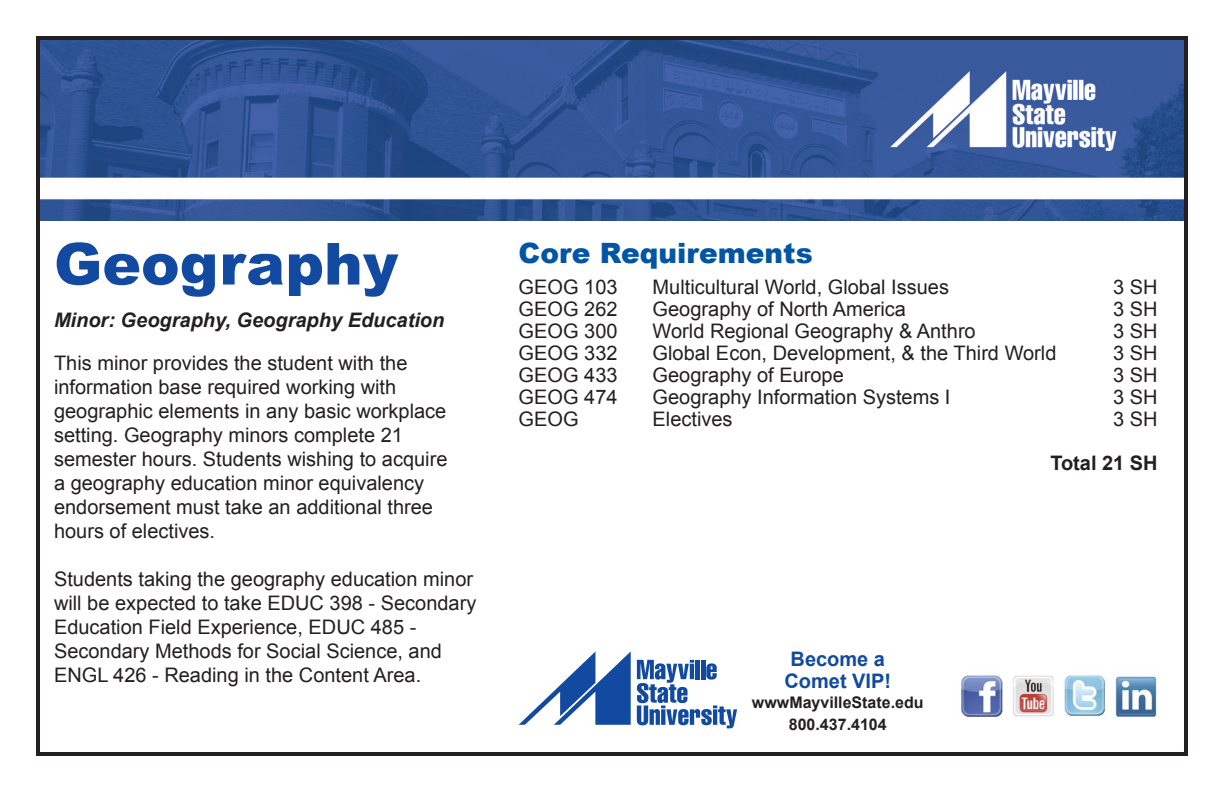
<style>
.page{position:relative;width:1224px;height:792px;background:#fff}
.page>*{position:absolute;margin:0;border:0;box-sizing:border-box;transform-origin:0 0}
.t1{font:900 58px "Arial";color:#114aa0}
.t2{font:900 28px "Arial";color:#0055a4}
.t3{font:20px/24px "Arial";color:#231f20}
.t4{font:italic 700 20px "Arial";color:#231f20}
.t5{font:700 20px/22px "Arial";color:#114aa0;text-align:center}
.t6{font:700 20px "Arial";color:#231f20}
.t7{font:700 16px/22px "Arial";color:#231f20;text-align:center}
.s1{color:#fff}
</style>
<div class="page">
<img style="left:41px;top:41px;width:1142px;height:180px">
<div style="left:36px;top:36px;width:1152px;height:720px;border:4px solid #231f20"></div>
<img style="left:961px;top:675px;width:196px;height:43px">
<svg style="left:519px;top:651px;width:112px;height:74px"></svg>
<svg style="left:637px;top:660px;width:100px;height:68px"></svg>
<h1 class="t1" style="left:54px;top:222px;width:365px">Geography<span class="s1">-</span></h1>
<h2 class="t2" style="left:519px;top:233px;width:296px">Core Requirements</h2>
<p class="t4" style="left:54px;top:306px;width:392px">Minor: Geography, Geography Education</p>
<p class="t3" style="left:519px;top:275px;width:100px">GEOG 103</p>
<p class="t3" style="left:653px;top:275px;width:298px">Multicultural World, Global Issues</p>
<p class="t3" style="left:1113px;top:275px;width:46px">3 SH</p>
<p class="t3" style="left:519px;top:297px;width:100px">GEOG 262</p>
<p class="t3" style="left:653px;top:297px;width:255px">Geography of North America</p>
<p class="t3" style="left:1113px;top:297px;width:46px">3 SH</p>
<p class="t3" style="left:519px;top:319px;width:100px">GEOG 300</p>
<p class="t3" style="left:653px;top:319px;width:325px">World Regional Geography &amp; Anthro</p>
<p class="t3" style="left:1113px;top:319px;width:46px">3 SH</p>
<p class="t3" style="left:519px;top:341px;width:100px">GEOG 332</p>
<p class="t3" style="left:653px;top:341px;width:405px">Global Econ, Development, &amp; the Third World</p>
<p class="t3" style="left:1113px;top:341px;width:46px">3 SH</p>
<p class="t3" style="left:519px;top:363px;width:100px">GEOG 433</p>
<p class="t3" style="left:653px;top:363px;width:193px">Geography of Europe</p>
<p class="t3" style="left:1113px;top:363px;width:46px">3 SH</p>
<p class="t3" style="left:519px;top:385px;width:100px">GEOG 474</p>
<p class="t3" style="left:653px;top:385px;width:299px">Geography Information Systems I</p>
<p class="t3" style="left:1113px;top:385px;width:46px">3 SH</p>
<p class="t3" style="left:519px;top:407px;width:62px">GEOG</p>
<p class="t3" style="left:653px;top:407px;width:82px">Electives</p>
<p class="t3" style="left:1113px;top:407px;width:46px">3 SH</p>
<p class="t6" style="left:1050px;top:449px;width:109px">Total 21 SH</p>
<p class="t3" style="left:54px;top:351px;width:395px">This minor provides the student with the information base required working with geographic elements in any basic workplace setting. Geography minors complete 21 semester hours. Students wishing to acquire a geography education minor equivalency endorsement must take an additional three hours of electives.</p>
<p class="t3" style="left:54px;top:567px;width:424px">Students taking the geography education minor will be expected to take EDUC 398 - Secondary Education Field Experience, EDUC 485 - Secondary Methods for Social Science, and ENGL 426 - Reading in the Content Area.</p>
<p class="t5" style="left:784px;top:648px;width:108px">Become a<br>Comet VIP!</p>
<p class="t7" style="left:752px;top:691px;width:173px">wwwMayvilleState.edu<br>800.437.4104</p>
</div>
